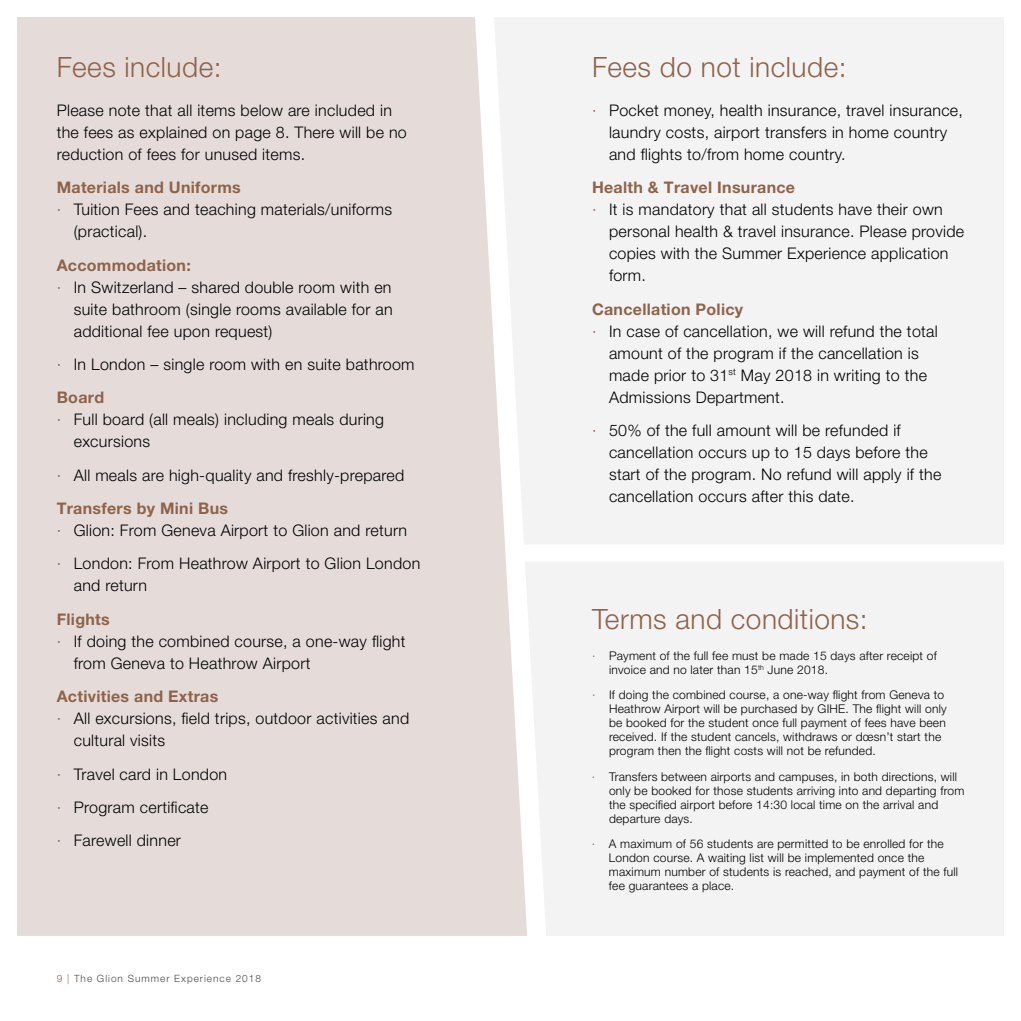
<style>
.page{position:relative;width:1021px;height:1021px;background:#fff}
.page>*{position:absolute;margin:0;border:0;box-sizing:border-box;transform-origin:0 0}
.t1{font:300 28px "Helvetica Neue LT Pro";letter-spacing:.02em;color:#8e634a}
.t2{font:300 16px/22px "Helvetica Neue LT Pro";letter-spacing:.02em;color:#000}
.t3{font:700 16px "Helvetica Neue LT Pro";letter-spacing:.02em;color:#8e634a}
.t4{font:300 12px/14px "Helvetica Neue LT Pro";letter-spacing:.02em;color:#000}
.t5{font:300 10px "Helvetica Neue LT Pro";letter-spacing:.1em;color:#4a4a49}
.s1{color:#8e634a}
.s2{font-weight:700;color:#8e634a}
</style>
<div class="page">
<div style="left:17px;top:17px;width:457px;height:918px;background:#e5dcd9"></div>
<div style="left:546px;top:17px;width:457px;height:527px;background:#f4f3f4"></div>
<div style="left:546px;top:562px;width:457px;height:373px;background:#f4f3f4"></div>
<svg style="left:474px;top:17px;width:72px;height:919px"></svg>
<h1 class="t1" style="left:57px;top:50px;width:166px">Fees include:</h1>
<p class="t2" style="left:57px;top:99px;width:351px">Please note that all items below are included in the fees as explained on page 8. There will be no reduction of fees for unused items.</p>
<p class="t3" style="left:57px;top:177px;width:186px">Materials and Uniforms</p>
<p class="t2" style="left:57px;top:198px;width:337px"><span class="s1">∙</span> Tuition Fees and teaching materials/uniforms</p>
<p class="t2" style="left:74px;top:220px;width:75px">(practical).</p>
<p class="t3" style="left:57px;top:255px;width:136px">Accommodation:</p>
<p class="t2" style="left:57px;top:275px;width:336px"><span class="s1">∙</span> In Switzerland – shared double room with en</p>
<p class="t2" style="left:74px;top:297px;width:320px">suite bathroom (single rooms available for an</p>
<p class="t2" style="left:74px;top:319px;width:200px">additional fee upon request)</p>
<p class="t2" style="left:57px;top:347px;width:359px;line-height:33.4px"><span class="s1">∙</span> In London – single room with en suite bathroom<br><span class="s2">Board</span></p>
<p class="t2" style="left:74px;top:408px;width:312px;text-indent:-17px"><span class="s1">∙</span> Full board (all meals) including meals during excursions</p>
<p class="t2" style="left:57px;top:458px;width:349px;line-height:33.4px"><span class="s1">∙</span> All meals are high-quality and freshly-prepared<br><span class="s2">Transfers by Mini Bus</span></p>
<p class="t2" style="left:57px;top:513px;width:365px;line-height:33.4px"><span class="s1">∙</span> Glion: From Geneva Airport to Glion and return<br><span class="s1">∙</span> London: From Heathrow Airport to Glion London</p>
<p class="t2" style="left:74px;top:574px;width:75px">and return</p>
<p class="t3" style="left:57px;top:609px;width:54px">Flights</p>
<p class="t2" style="left:57px;top:629px;width:350px"><span class="s1">∙</span> If doing the combined course, a one-way flight</p>
<p class="t2" style="left:74px;top:651px;width:238px">from Geneva to Heathrow Airport</p>
<p class="t3" style="left:57px;top:686px;width:163px">Activities and Extras</p>
<p class="t2" style="left:57px;top:707px;width:354px"><span class="s1">∙</span> All excursions, field trips, outdoor activities and</p>
<p class="t2" style="left:74px;top:729px;width:93px">cultural visits</p>
<p class="t2" style="left:57px;top:756px;width:172px;line-height:33.4px"><span class="s1">∙</span> Travel card in London <span class="s1">∙</span> Program certificate<br><span class="s1">∙</span> Farewell dinner</p>
<p class="t5" style="left:57px;top:972px;width:206px"><span class="s1">9 |</span> The Glion Summer Experience 2018</p>
<h1 class="t1" style="left:592px;top:50px;width:256px">Fees do not include:</h1>
<p class="t2" style="left:609px;top:99px;width:355px;text-indent:-17px"><span class="s1">∙</span> Pocket money, health insurance, travel insurance, laundry costs, airport transfers in home country and flights to/from home country.</p>
<p class="t3" style="left:592px;top:177px;width:205px">Health &amp; Travel Insurance</p>
<p class="t2" style="left:592px;top:198px;width:352px"><span class="s1">∙</span> It is mandatory that all students have their own</p>
<p class="t2" style="left:609px;top:220px;width:356px">personal health &amp; travel insurance. Please provide</p>
<p class="t2" style="left:609px;top:242px;width:341px">copies with the Summer Experience application</p>
<p class="t2" style="left:609px;top:264px;width:39px">form.</p>
<p class="t3" style="left:592px;top:299px;width:153px">Cancellation Policy</p>
<p class="t2" style="left:592px;top:319px;width:347px"><span class="s1">∙</span> In case of cancellation, we will refund the total</p>
<p class="t2" style="left:609px;top:341px;width:311px">amount of the program if the cancellation is</p>
<p class="t2" style="left:609px;top:363px;width:319px">made prior to 31<sup>st</sup> May 2018 in writing to the</p>
<p class="t2" style="left:609px;top:385px;width:177px">Admissions Department.</p>
<p class="t2" style="left:609px;top:419px;width:334px;text-indent:-17px"><span class="s1">∙</span> 50% of the full amount will be refunded if cancellation occurs up to 15 days before the start of the program. No refund will apply if the cancellation occurs after this date.</p>
<h1 class="t1" style="left:592px;top:602px;width:277px">Terms and conditions:</h1>
<p class="t4" style="left:609px;top:648px;width:329px;text-indent:-17px"><span class="s1">∙</span> Payment of the full fee must be made 15 days after receipt of invoice and no later than 15<sup>th</sup> June 2018.</p>
<p class="t4" style="left:609px;top:688px;width:339px;text-indent:-17px"><span class="s1">∙</span> If doing the combined course, a one-way flight from Geneva to Heathrow Airport will be purchased by GIHE. The flight will only be booked for the student once full payment of fees have been received. If the student cancels, withdraws or doesn’t start the program then the flight costs will not be refunded.</p>
<p class="t4" style="left:609px;top:769px;width:357px;text-indent:-17px"><span class="s1">∙</span> Transfers between airports and campuses, in both directions, will only be booked for those students arriving into and departing from the specified airport before 14:30 local time on the arrival and departure days.</p>
<p class="t4" style="left:609px;top:836px;width:350px;text-indent:-17px"><span class="s1">∙</span> A maximum of 56 students are permitted to be enrolled for the London course. A waiting list will be implemented once the maximum number of students is reached, and payment of the full fee guarantees a place.</p>
</div>
